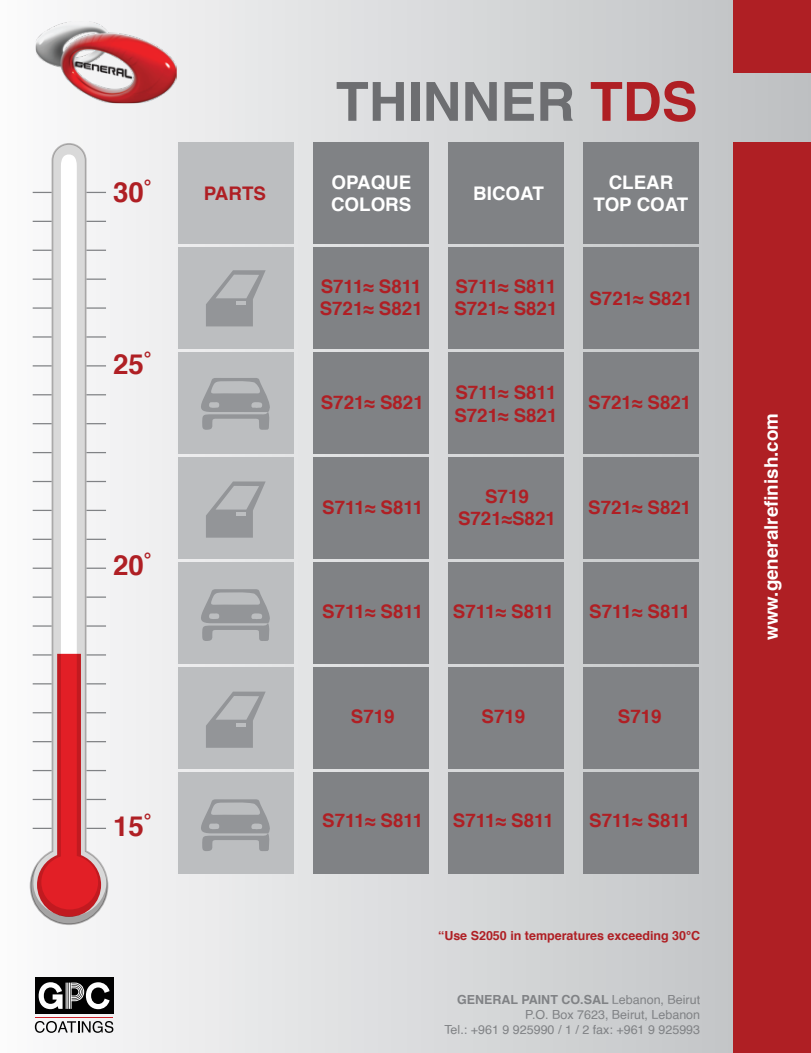
<style>
.page{position:relative;width:811px;height:1053px;background:#fff}
.page>*{position:absolute;margin:0;border:0;box-sizing:border-box;transform-origin:0 0}
.t1{font:700 53.75px "Helvetica";color:#6d6e71}
.t2{font:700 27.62px "Helvetica";color:#af1f24}
.t3{font:700 18.75px/22.5px "Helvetica";color:#af1f24}
.t4{font:700 18.75px/22.5px "Helvetica";color:#fff}
.t5{font:12.5px/15px "Helvetica";color:#808285;text-align:right}
.t6{font:700 12.5px "Helvetica";color:#af1f24}
.s1{color:#af1f24}
.s2{font-weight:700}
</style>
<div class="page">
<div style="left:0;top:0;width:811px;height:1052px;background:linear-gradient(to right,#fafafa,#bcbec0)"></div>
<img style="left:36px;top:21px;width:141px;height:82px">
<div style="left:733px;top:0;width:78px;height:73px;background:#af1f24"></div>
<div style="left:733px;top:142px;width:78px;height:910px;background:#af1f24"></div>
<div style="left:178px;top:142px;width:115px;height:101px;background:#bcbec0"></div>
<div style="left:313px;top:142px;width:115px;height:101px;background:#808285"></div>
<div style="left:448px;top:142px;width:115px;height:101px;background:#808285"></div>
<div style="left:583px;top:142px;width:115px;height:101px;background:#808285"></div>
<div style="left:178px;top:247px;width:115px;height:101px;background:#bcbec0"></div>
<div style="left:313px;top:247px;width:115px;height:101px;background:#808285"></div>
<div style="left:448px;top:247px;width:115px;height:101px;background:#808285"></div>
<div style="left:583px;top:247px;width:115px;height:101px;background:#808285"></div>
<div style="left:178px;top:352px;width:115px;height:101px;background:#bcbec0"></div>
<div style="left:313px;top:352px;width:115px;height:101px;background:#808285"></div>
<div style="left:448px;top:352px;width:115px;height:101px;background:#808285"></div>
<div style="left:583px;top:352px;width:115px;height:101px;background:#808285"></div>
<div style="left:178px;top:457px;width:115px;height:101px;background:#bcbec0"></div>
<div style="left:313px;top:457px;width:115px;height:101px;background:#808285"></div>
<div style="left:448px;top:457px;width:115px;height:101px;background:#808285"></div>
<div style="left:583px;top:457px;width:115px;height:101px;background:#808285"></div>
<div style="left:178px;top:562px;width:115px;height:101px;background:#bcbec0"></div>
<div style="left:313px;top:562px;width:115px;height:101px;background:#808285"></div>
<div style="left:448px;top:562px;width:115px;height:101px;background:#808285"></div>
<div style="left:583px;top:562px;width:115px;height:101px;background:#808285"></div>
<div style="left:178px;top:667px;width:115px;height:101px;background:#bcbec0"></div>
<div style="left:313px;top:667px;width:115px;height:101px;background:#808285"></div>
<div style="left:448px;top:667px;width:115px;height:101px;background:#808285"></div>
<div style="left:583px;top:667px;width:115px;height:101px;background:#808285"></div>
<div style="left:178px;top:772px;width:115px;height:101px;background:#bcbec0"></div>
<div style="left:313px;top:772px;width:115px;height:101px;background:#808285"></div>
<div style="left:448px;top:772px;width:115px;height:101px;background:#808285"></div>
<div style="left:583px;top:772px;width:115px;height:101px;background:#808285"></div>
<svg style="left:201px;top:378px;width:69px;height:52px"></svg>
<svg style="left:206px;top:270px;width:60px;height:56px"></svg>
<hr style="left:236px;top:301px;width:10px;height:4px;background:#bcbec0">
<svg style="left:201px;top:589px;width:69px;height:52px"></svg>
<svg style="left:206px;top:481px;width:60px;height:56px"></svg>
<hr style="left:236px;top:512px;width:10px;height:4px;background:#bcbec0">
<svg style="left:201px;top:799px;width:69px;height:52px"></svg>
<svg style="left:206px;top:691px;width:60px;height:56px"></svg>
<svg style="left:236px;top:722px;width:10px;height:4px"></svg>
<div style="left:30px;top:143px;width:78px;height:782px;background:#f4f4f5"></div>
<svg style="left:31px;top:144px;width:76px;height:509px;fill:#f4f4f5"></svg>
<svg style="left:31px;top:653px;width:76px;height:271px"></svg>
<div style="left:35px;top:976px;width:78px;height:37px;background:#010101"></div>
<svg style="left:35px;top:1020px;width:78px;height:12px"></svg>
<hr style="left:35px;top:1016px;width:78px;height:1px;background:#cd2028">
<svg style="left:39px;top:982px;width:71px;height:27px"></svg>
<h2 class="t2" style="left:113px;top:170px;width:41px">30˚</h2>
<h2 class="t2" style="left:113px;top:342px;width:41px">25˚</h2>
<h2 class="t2" style="left:113px;top:543px;width:41px">20˚</h2>
<h2 class="t2" style="left:113px;top:804px;width:41px">15˚</h2>
<h1 class="t1" style="left:336px;top:58px;width:363px">THINNER <span class="s1">TDS</span></h1>
<p class="t3" style="left:204px;top:182px;width:64px">PARTS</p>
<p class="t4" style="left:331px;top:171px;width:82px">OPAQUE<br>COLORS</p>
<p class="t4" style="left:473px;top:182px;width:72px">BICOAT</p>
<p class="t4" style="left:593px;top:171px;width:96px;text-align:center">CLEAR<br>TOP COAT</p>
<p class="t3" style="left:320px;top:275px;width:105px">S711≈ S811<br>S721≈ S821</p>
<p class="t3" style="left:454px;top:275px;width:105px">S711≈ S811<br>S721≈ S821</p>
<p class="t3" style="left:589px;top:287px;width:105px">S721≈ S821</p>
<p class="t3" style="left:454px;top:381px;width:105px">S711≈ S811<br>S721≈ S821</p>
<p class="t3" style="left:321px;top:391px;width:105px">S721≈ S821</p>
<p class="t3" style="left:588px;top:391px;width:105px">S721≈ S821</p>
<p class="t3" style="left:458px;top:485px;width:99px;text-align:center">S719<br>S721≈S821</p>
<p class="t3" style="left:322px;top:496px;width:103px">S711≈ S811</p>
<p class="t3" style="left:588px;top:496px;width:105px">S721≈ S821</p>
<p class="t3" style="left:322px;top:600px;width:103px">S711≈ S811</p>
<p class="t3" style="left:453px;top:600px;width:103px">S711≈ S811</p>
<p class="t3" style="left:589px;top:600px;width:103px">S711≈ S811</p>
<p class="t3" style="left:351px;top:705px;width:45px">S719</p>
<p class="t3" style="left:481px;top:705px;width:45px">S719</p>
<p class="t3" style="left:618px;top:705px;width:45px">S719</p>
<p class="t3" style="left:322px;top:809px;width:103px">S711≈ S811</p>
<p class="t3" style="left:453px;top:809px;width:103px">S711≈ S811</p>
<p class="t3" style="left:589px;top:809px;width:103px">S711≈ S811</p>
<p class="t6" style="left:438px;top:925px;width:264px">“Use S2050 in temperatures exceeding 30°C</p>
<p class="t5" style="left:444px;top:992px;width:257px"><span class="s2">GENERAL PAINT CO.SAL</span> Lebanon, Beirut<br>P.O. Box 7623, Beirut, Lebanon<br>Tel.: +961 9 925990 / 1 / 2 fax: +961 9 925993</p>
<p class="t4" style="left:760px;top:639px;width:228px;rotate:-90deg">www.generalrefinish.com</p>
</div>
